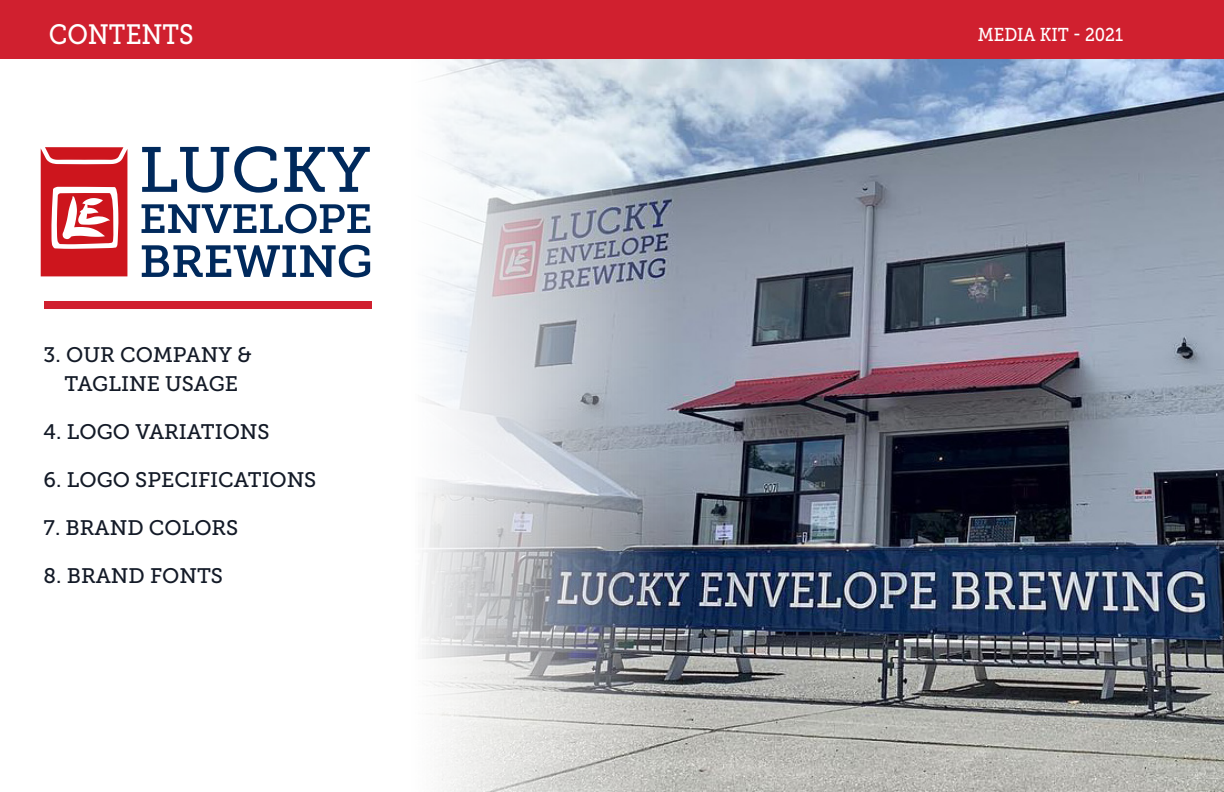
<style>
.page{position:relative;width:1224px;height:792px;background:#fff}
.page>*{position:absolute;margin:0;border:0;box-sizing:border-box;transform-origin:0 0}
.t1{font:27.9px "Museo Slab 500";color:#fff;scale:.9 1}
.t2{font:21px "Museo Slab 500";color:#131a27}
.t3{font:18.6px "Museo Slab 500";color:#fff;scale:.9 1}
</style>
<div class="page">
<img style="left:395px;top:58px;width:829px;height:734px">
<div style="left:0;top:0;width:1224px;height:58px;background:#d0202f"></div>
<div style="left:44px;top:302px;width:328px;height:7px;background:#d0202f"></div>
<svg style="left:142px;top:146px;width:135px;height:47px"></svg>
<svg style="left:284px;top:147px;width:86px;height:45px"></svg>
<svg style="left:142px;top:204px;width:228px;height:29px"></svg>
<svg style="left:142px;top:245px;width:228px;height:32px"></svg>
<svg style="left:41px;top:147px;width:86px;height:129px"></svg>
<p class="t1" style="left:49px;top:19px;width:163px">CONTENTS</p>
<p class="t3" style="left:978px;top:24px;width:163px">MEDIA KIT - 2021</p>
<p class="t2" style="left:44px;top:343px;width:209px">3. OUR COMPANY &amp;</p>
<p class="t2" style="left:65px;top:372px;width:175px">TAGLINE USAGE</p>
<p class="t2" style="left:44px;top:420px;width:227px">4. LOGO VARIATIONS</p>
<p class="t2" style="left:44px;top:468px;width:274px">6. LOGO SPECIFICATIONS</p>
<p class="t2" style="left:44px;top:516px;width:196px">7. BRAND COLORS</p>
<p class="t2" style="left:44px;top:564px;width:181px">8. BRAND FONTS</p>
</div>
